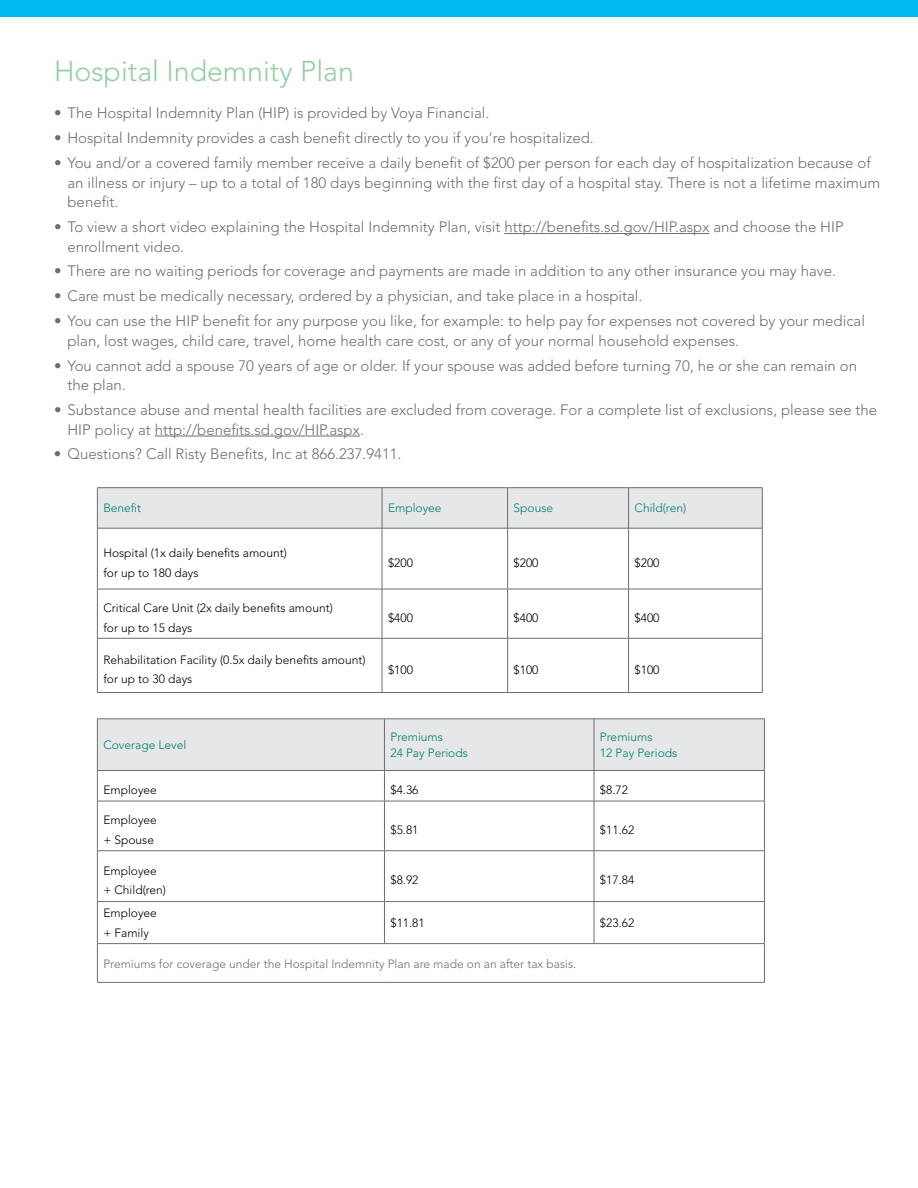
<style>
.page{position:relative;width:918px;height:1188px;background:#fff}
.page>*{position:absolute;margin:0;border:0;box-sizing:border-box;transform-origin:0 0}
.t1{font:300 28.5px "Avenir LT Std";color:#95cf9e}
.t2{font:300 15px/19.5px "Avenir LT Std";color:#6d6e71}
.t3{font:300 12px/19.5px "Avenir LT Std";color:#000}
.t4{font:300 12px/16.5px "Avenir LT Std";color:#007f6d}
.t5{font:300 12px "Avenir LT Std";color:#6d6e71}
</style>
<div class="page">
<div style="left:0;top:0;width:918px;height:16px;background:#00baee"></div>
<div style="left:98px;top:720px;width:666px;height:50px;background:#e6e7e8"></div>
<svg style="left:98px;top:771px;width:666px;height:211px"></svg>
<hr style="left:594px;top:719px;width:1px;height:51px;background:#6d6e71">
<hr style="left:384px;top:771px;width:1px;height:30px;background:#6d6e71">
<hr style="left:594px;top:771px;width:1px;height:30px;background:#6d6e71">
<hr style="left:764px;top:771px;width:1px;height:30px;background:#6d6e71">
<hr style="left:97px;top:801px;width:287px;height:1px;background:#6d6e71">
<hr style="left:384px;top:801px;width:210px;height:1px;background:#6d6e71">
<hr style="left:384px;top:801px;width:1px;height:50px;background:#6d6e71">
<hr style="left:594px;top:801px;width:171px;height:1px;background:#6d6e71">
<hr style="left:594px;top:801px;width:1px;height:50px;background:#6d6e71">
<hr style="left:764px;top:801px;width:1px;height:50px;background:#6d6e71">
<hr style="left:97px;top:850px;width:287px;height:1px;background:#6d6e71">
<hr style="left:384px;top:850px;width:210px;height:1px;background:#6d6e71">
<hr style="left:384px;top:851px;width:1px;height:50px;background:#6d6e71">
<hr style="left:594px;top:850px;width:171px;height:1px;background:#6d6e71">
<hr style="left:594px;top:851px;width:1px;height:50px;background:#6d6e71">
<hr style="left:764px;top:851px;width:1px;height:50px;background:#6d6e71">
<hr style="left:97px;top:902px;width:1px;height:41px;background:#6d6e71">
<hr style="left:384px;top:902px;width:1px;height:41px;background:#6d6e71">
<hr style="left:594px;top:902px;width:1px;height:41px;background:#6d6e71">
<hr style="left:764px;top:902px;width:1px;height:41px;background:#6d6e71">
<hr style="left:97px;top:943px;width:287px;height:1px;background:#6d6e71">
<hr style="left:97px;top:944px;width:1px;height:38px;background:#6d6e71">
<hr style="left:384px;top:943px;width:210px;height:1px;background:#6d6e71">
<hr style="left:594px;top:943px;width:171px;height:1px;background:#6d6e71">
<hr style="left:764px;top:944px;width:1px;height:38px;background:#6d6e71">
<hr style="left:97px;top:982px;width:287px;height:1px;background:#6d6e71">
<hr style="left:384px;top:982px;width:210px;height:1px;background:#6d6e71">
<hr style="left:594px;top:982px;width:171px;height:1px;background:#6d6e71">
<hr style="left:97px;top:771px;width:1px;height:30px;background:#6d6e71">
<hr style="left:97px;top:801px;width:1px;height:50px;background:#6d6e71">
<hr style="left:97px;top:851px;width:1px;height:50px;background:#6d6e71">
<hr style="left:97px;top:901px;width:287px;height:1px;background:#6d6e71">
<hr style="left:384px;top:901px;width:210px;height:1px;background:#6d6e71">
<hr style="left:594px;top:901px;width:171px;height:1px;background:#6d6e71">
<hr style="left:384px;top:719px;width:1px;height:51px;background:#6d6e71">
<hr style="left:97px;top:719px;width:287px;height:1px;background:#6d6e71">
<hr style="left:97px;top:719px;width:1px;height:51px;background:#6d6e71">
<hr style="left:384px;top:719px;width:210px;height:1px;background:#6d6e71">
<hr style="left:594px;top:719px;width:171px;height:1px;background:#6d6e71">
<hr style="left:764px;top:719px;width:1px;height:51px;background:#6d6e71">
<hr style="left:97px;top:770px;width:287px;height:1px;background:#6d6e71">
<hr style="left:384px;top:770px;width:210px;height:1px;background:#6d6e71">
<hr style="left:594px;top:770px;width:171px;height:1px;background:#6d6e71">
<div style="left:98px;top:488px;width:664px;height:40px;background:#e6e7e8"></div>
<hr style="left:507px;top:488px;width:1px;height:40px;background:#6d6e71">
<hr style="left:628px;top:488px;width:1px;height:40px;background:#6d6e71">
<hr style="left:762px;top:488px;width:1px;height:40px;background:#6d6e71">
<hr style="left:382px;top:528px;width:1px;height:61px;background:#6d6e71">
<hr style="left:507px;top:528px;width:1px;height:61px;background:#6d6e71">
<hr style="left:628px;top:528px;width:1px;height:61px;background:#6d6e71">
<hr style="left:762px;top:528px;width:1px;height:61px;background:#6d6e71">
<hr style="left:382px;top:589px;width:1px;height:49px;background:#6d6e71">
<hr style="left:507px;top:589px;width:1px;height:49px;background:#6d6e71">
<hr style="left:628px;top:589px;width:1px;height:49px;background:#6d6e71">
<hr style="left:762px;top:589px;width:1px;height:49px;background:#6d6e71">
<hr style="left:382px;top:638px;width:1px;height:54px;background:#6d6e71">
<hr style="left:507px;top:638px;width:1px;height:54px;background:#6d6e71">
<hr style="left:628px;top:638px;width:1px;height:54px;background:#6d6e71">
<hr style="left:762px;top:638px;width:1px;height:54px;background:#6d6e71">
<hr style="left:97px;top:692px;width:285px;height:1px;background:#6d6e71">
<hr style="left:382px;top:692px;width:126px;height:1px;background:#6d6e71">
<hr style="left:508px;top:692px;width:121px;height:1px;background:#6d6e71">
<hr style="left:629px;top:692px;width:133px;height:1px;background:#6d6e71">
<hr style="left:97px;top:528px;width:1px;height:61px;background:#6d6e71">
<hr style="left:97px;top:589px;width:1px;height:49px;background:#6d6e71">
<hr style="left:97px;top:638px;width:1px;height:54px;background:#6d6e71">
<hr style="left:382px;top:488px;width:1px;height:40px;background:#6d6e71">
<hr style="left:97px;top:487px;width:285px;height:1px;background:#6d6e71">
<hr style="left:97px;top:488px;width:1px;height:40px;background:#6d6e71">
<hr style="left:382px;top:487px;width:126px;height:1px;background:#6d6e71">
<hr style="left:508px;top:487px;width:121px;height:1px;background:#6d6e71">
<hr style="left:629px;top:487px;width:133px;height:1px;background:#6d6e71">
<hr style="left:97px;top:528px;width:285px;height:1px;background:#6d6e71">
<hr style="left:382px;top:528px;width:126px;height:1px;background:#6d6e71">
<hr style="left:508px;top:528px;width:121px;height:1px;background:#6d6e71">
<hr style="left:629px;top:528px;width:133px;height:1px;background:#6d6e71">
<hr style="left:97px;top:589px;width:285px;height:1px;background:#6d6e71">
<hr style="left:382px;top:589px;width:126px;height:1px;background:#6d6e71">
<hr style="left:508px;top:589px;width:121px;height:1px;background:#6d6e71">
<hr style="left:629px;top:589px;width:133px;height:1px;background:#6d6e71">
<hr style="left:97px;top:638px;width:285px;height:1px;background:#6d6e71">
<hr style="left:382px;top:638px;width:126px;height:1px;background:#6d6e71">
<hr style="left:508px;top:638px;width:121px;height:1px;background:#6d6e71">
<hr style="left:629px;top:638px;width:133px;height:1px;background:#6d6e71">
<hr style="left:504px;top:233px;width:206px;height:1px;background:#6d6e71">
<hr style="left:155px;top:436px;width:205px;height:1px;background:#6d6e71">
<h1 class="t1" style="left:54px;top:54px;width:301px">Hospital Indemnity Plan</h1>
<p class="t2" style="left:54px;top:103px;width:437px">• The Hospital Indemnity Plan (HIP) is provided by Voya Financial.</p>
<p class="t2" style="left:54px;top:128px;width:541px">• Hospital Indemnity provides a cash benefit directly to you if you’re hospitalized.</p>
<p class="t2" style="left:68px;top:153px;width:814px;text-indent:-14px">• You and/or a covered family member receive a daily benefit of $200 per person for each day of hospitalization because of an illness or injury – up to a total of 180 days beginning with the first day of a hospital stay. There is not a lifetime maximum benefit.</p>
<p class="t2" style="left:68px;top:217px;width:778px;text-indent:-14px">• To view a short video explaining the Hospital Indemnity Plan, visit http://benefits.sd.gov/HIP.aspx and choose the HIP enrollment video.</p>
<p class="t2" style="left:54px;top:262px;width:784px">• There are no waiting periods for coverage and payments are made in addition to any other insurance you may have.</p>
<p class="t2" style="left:54px;top:286px;width:590px">• Care must be medically necessary, ordered by a physician, and take place in a hospital.</p>
<p class="t2" style="left:68px;top:311px;width:799px;text-indent:-14px">• You can use the HIP benefit for any purpose you like, for example: to help pay for expenses not covered by your medical plan, lost wages, child care, travel, home health care cost, or any of your normal household expenses.</p>
<p class="t2" style="left:68px;top:356px;width:791px;text-indent:-14px">• You cannot add a spouse 70 years of age or older. If your spouse was added before turning 70, he or she can remain on the plan.</p>
<p class="t2" style="left:67px;top:400px;width:811px;text-indent:-13px">• Substance abuse and mental health facilities are excluded from coverage. For a complete list of exclusions, please see the<br>HIP policy at http://benefits.sd.gov/HIP.aspx.</p>
<p class="t2" style="left:54px;top:445px;width:349px">• Questions? Call Risty Benefits, Inc at 866.237.9411.</p>
<p class="t4" style="left:103px;top:500px;width:39px">Benefit</p>
<p class="t4" style="left:388px;top:500px;width:55px">Employee</p>
<p class="t4" style="left:514px;top:500px;width:41px">Spouse</p>
<p class="t4" style="left:635px;top:500px;width:53px">Child(ren)</p>
<p class="t3" style="left:103px;top:543px;width:185px">Hospital (1x daily benefits amount) for up to 180 days</p>
<p class="t3" style="left:388px;top:553px;width:26px">$200</p>
<p class="t3" style="left:514px;top:553px;width:26px">$200</p>
<p class="t3" style="left:635px;top:553px;width:26px">$200</p>
<p class="t3" style="left:103px;top:598px;width:231px">Critical Care Unit (2x daily benefits amount) for up to 15 days</p>
<p class="t3" style="left:388px;top:608px;width:26px">$400</p>
<p class="t3" style="left:514px;top:608px;width:26px">$400</p>
<p class="t3" style="left:635px;top:608px;width:26px">$400</p>
<p class="t3" style="left:103px;top:650px;width:264px">Rehabilitation Facility (0.5x daily benefits amount) for up to 30 days</p>
<p class="t3" style="left:388px;top:660px;width:26px">$100</p>
<p class="t3" style="left:514px;top:660px;width:26px">$100</p>
<p class="t3" style="left:635px;top:660px;width:26px">$100</p>
<p class="t4" style="left:103px;top:737px;width:84px">Coverage Level</p>
<p class="t4" style="left:390px;top:729px;width:79px">Premiums<br>24 Pay Periods</p>
<p class="t4" style="left:600px;top:729px;width:79px">Premiums<br>12 Pay Periods</p>
<p class="t3" style="left:103px;top:780px;width:55px">Employee</p>
<p class="t3" style="left:390px;top:780px;width:30px">$4.36</p>
<p class="t3" style="left:600px;top:780px;width:30px">$8.72</p>
<p class="t3" style="left:103px;top:811px;width:55px">Employee + Spouse</p>
<p class="t3" style="left:390px;top:820px;width:30px">$5.81</p>
<p class="t3" style="left:600px;top:820px;width:36px">$11.62</p>
<p class="t3" style="left:103px;top:861px;width:64px">Employee + Child(ren)</p>
<p class="t3" style="left:390px;top:871px;width:30px">$8.92</p>
<p class="t3" style="left:600px;top:871px;width:36px">$17.84</p>
<p class="t3" style="left:103px;top:904px;width:55px">Employee + Family</p>
<p class="t3" style="left:390px;top:913px;width:36px">$11.81</p>
<p class="t3" style="left:600px;top:913px;width:36px">$23.62</p>
<p class="t5" style="left:103px;top:956px;width:474px">Premiums for coverage under the Hospital Indemnity Plan are made on an after tax basis.</p>
</div>
